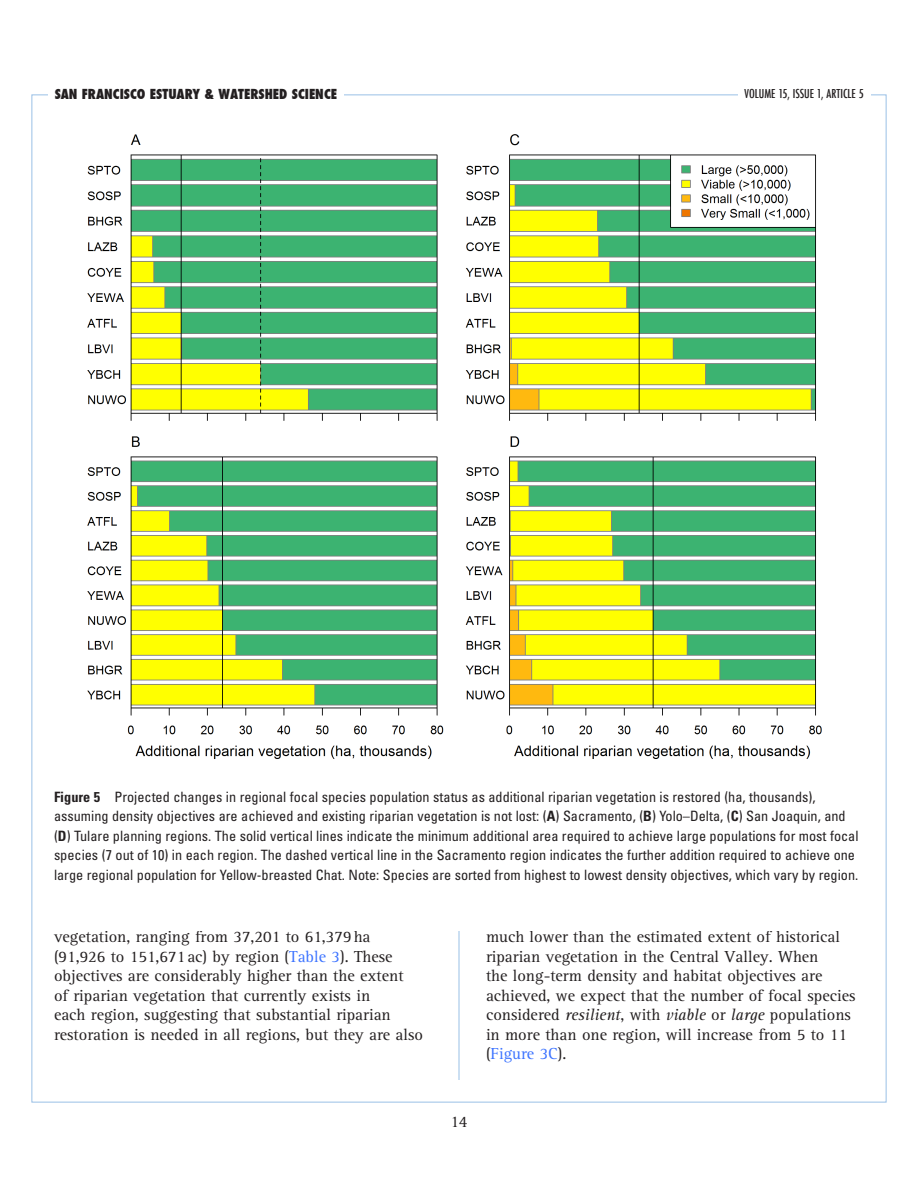
<style>
.page{position:relative;width:918px;height:1188px;background:#fff}
.page>*{position:absolute;margin:0;border:0;box-sizing:border-box;transform-origin:0 0}
.t1{font:16.5px/19.5px "Rotis Serif";color:#231f20}
.t2{font:condensed 14.25px/19.5px "Univers";color:#231f20}
.t3{font:800 condensed 13.5px "Futura";color:#231f20}
.t4{font:500 condensed 12px "Futura";color:#231f20}
.s1{font-weight:700}
.s2{color:#3c73ff}
.s3{font-style:italic}
</style>
<div class="page">
<hr style="left:459px;top:126px;width:1px;height:954px;background:#99c0e6">
<img style="left:87px;top:126px;width:735px;height:640px">
<p class="t3" style="left:55px;top:84px;width:284px">SAN FRANCISCO ESTUARY &amp; WATERSHED SCIENCE</p>
<p class="t4" style="left:745px;top:86px;width:121px">VOLUME 15, ISSUE 1, ARTICLE 5</p>
<p class="t2" style="left:54px;top:787px;width:806px"><span class="s1">Figure 5</span> Projected changes in regional focal species population status as additional riparian vegetation is restored (ha, thousands), assuming density objectives are achieved and existing riparian vegetation is not lost: (<span class="s1">A</span>) Sacramento, (<span class="s1">B</span>) Yolo–Delta, (<span class="s1">C</span>) San Joaquin, and (<span class="s1">D</span>) Tulare planning regions. The solid vertical lines indicate the minimum additional area required to achieve large populations for most focal species (7 out of 10) in each region. The dashed vertical line in the Sacramento region indicates the further addition required to achieve one large regional population for Yellow-breasted Chat. Note: Species are sorted from highest to lowest density objectives, which vary by region.</p>
<p class="t1" style="left:54px;top:927px;width:371px">vegetation, ranging from 37,201 to 61,379ha (91,926 to 151,671ac) by region (<span class="s2">Table 3</span>). These objectives are considerably higher than the extent<br>of riparian vegetation that currently exists in<br>each region, suggesting that substantial riparian restoration is needed in all regions, but they are also</p>
<p class="t1" style="left:486px;top:927px;width:371px">much lower than the estimated extent of historical riparian vegetation in the Central Valley. When<br>the long-term density and habitat objectives are achieved, we expect that the number of focal species considered <span class="s3">resilient</span>, with <span class="s3">viable</span> or <span class="s3">large</span> populations in more than one region, will increase from 5 to 11 (<span class="s2">Figure 3C</span>).</p>
<p class="t1" style="left:450px;top:1113px;width:19px">14</p>
</div>
